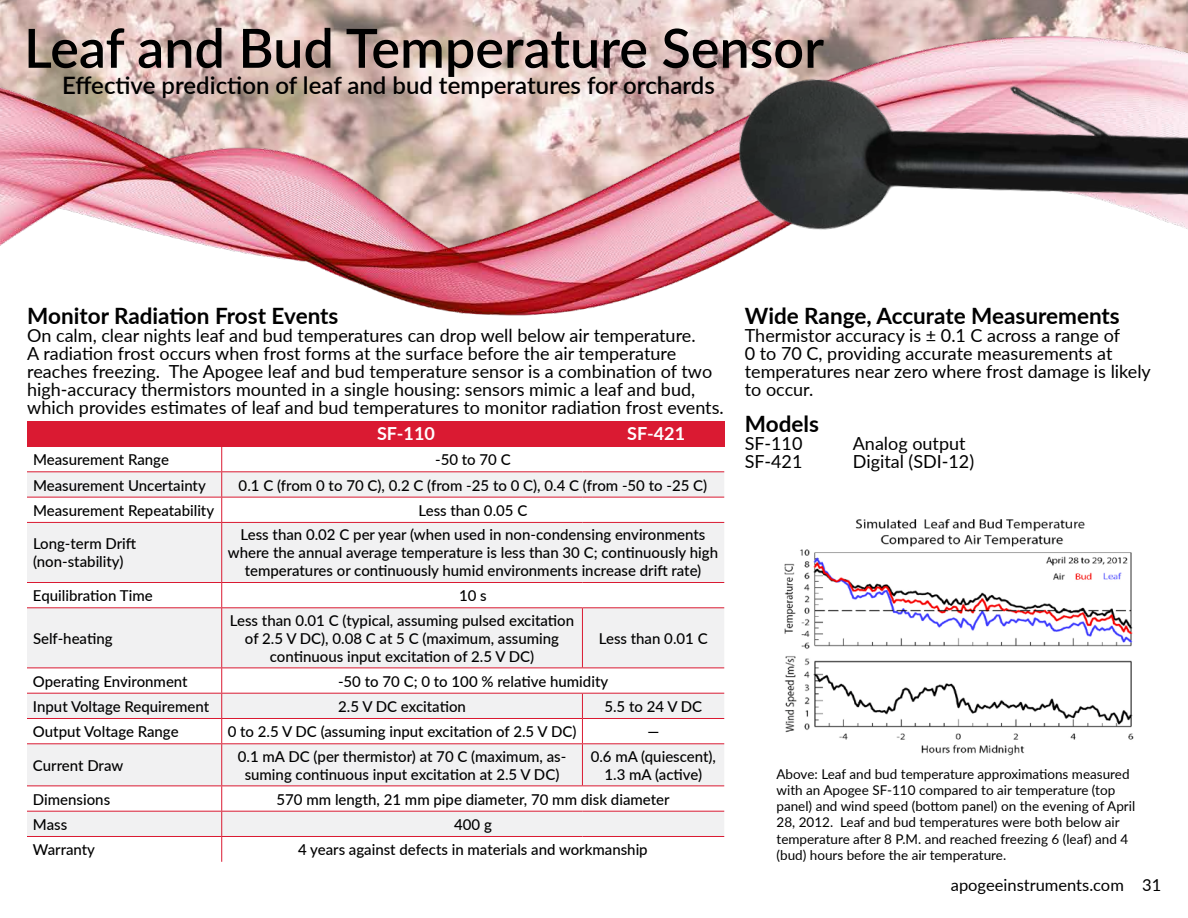
<style>
.page{position:relative;width:1188px;height:918px;background:#fff}
.page>*{position:absolute;margin:0;border:0;box-sizing:border-box;transform-origin:0 0}
.t1{font:600 54px "Lato";color:#000}
.t2{font:600 24px "Lato";color:#000}
.t3{font:700 22.5px "Lato";color:#000}
.t4{font:18px/18px "Lato";color:#000}
.t5{font:700 18px "Lato";color:#fff}
.t6{font:16.5px "Lato";color:#000}
.t7{font:500 15px/18px "Lato";color:#000;text-align:center}
.t8{font:13.5px/16.2px "Lato";color:#000}
</style>
<div class="page">
<svg style="left:0;top:0;width:720px;height:22px;background:#dabfbb"></svg>
<img style="left:0;top:22px;width:720px;height:294px">
<img style="left:720px;top:0;width:468px;height:263px">
<img style="left:784px;top:519px;width:350px;height:237px">
<svg style="left:27px;top:472px;width:697px;height:364px;fill:#f1f1f2"></svg>
<hr style="left:27px;top:471px;width:195px;height:1px;background:#da1a32">
<hr style="left:222px;top:471px;width:360px;height:1px;background:#da1a32">
<hr style="left:582px;top:471px;width:142px;height:1px;background:#da1a32">
<hr style="left:27px;top:497px;width:195px;height:1px;background:#da1a32">
<hr style="left:222px;top:497px;width:360px;height:1px;background:#da1a32">
<svg style="left:221px;top:447px;width:1px;height:75px"></svg>
<hr style="left:582px;top:497px;width:142px;height:1px;background:#da1a32">
<hr style="left:27px;top:522px;width:195px;height:1px;background:#da1a32">
<hr style="left:222px;top:522px;width:360px;height:1px;background:#da1a32">
<hr style="left:221px;top:523px;width:1px;height:59px;background:#da1a32">
<hr style="left:582px;top:522px;width:142px;height:1px;background:#da1a32">
<hr style="left:27px;top:582px;width:195px;height:1px;background:#da1a32">
<hr style="left:222px;top:582px;width:360px;height:1px;background:#da1a32">
<svg style="left:221px;top:583px;width:1px;height:24px"></svg>
<hr style="left:582px;top:582px;width:142px;height:1px;background:#da1a32">
<hr style="left:27px;top:607px;width:195px;height:1px;background:#da1a32">
<hr style="left:222px;top:607px;width:360px;height:1px;background:#da1a32">
<hr style="left:221px;top:608px;width:1px;height:60px;background:#da1a32">
<hr style="left:582px;top:607px;width:142px;height:1px;background:#da1a32">
<hr style="left:582px;top:608px;width:1px;height:60px;background:#da1a32">
<hr style="left:27px;top:668px;width:195px;height:1px;background:#da1a32">
<hr style="left:222px;top:668px;width:360px;height:1px;background:#da1a32">
<hr style="left:582px;top:668px;width:142px;height:1px;background:#da1a32">
<hr style="left:27px;top:693px;width:195px;height:1px;background:#da1a32">
<hr style="left:222px;top:693px;width:360px;height:1px;background:#da1a32">
<hr style="left:582px;top:693px;width:142px;height:1px;background:#da1a32">
<hr style="left:27px;top:718px;width:195px;height:1px;background:#da1a32">
<hr style="left:222px;top:718px;width:360px;height:1px;background:#da1a32">
<svg style="left:221px;top:668px;width:1px;height:75px"></svg>
<hr style="left:582px;top:718px;width:142px;height:1px;background:#da1a32">
<svg style="left:582px;top:694px;width:1px;height:49px"></svg>
<hr style="left:27px;top:743px;width:195px;height:1px;background:#da1a32">
<hr style="left:222px;top:743px;width:360px;height:1px;background:#da1a32">
<hr style="left:221px;top:744px;width:1px;height:42px;background:#da1a32">
<hr style="left:582px;top:743px;width:142px;height:1px;background:#da1a32">
<hr style="left:582px;top:744px;width:1px;height:42px;background:#da1a32">
<hr style="left:27px;top:786px;width:195px;height:1px;background:#da1a32">
<hr style="left:222px;top:786px;width:360px;height:1px;background:#da1a32">
<hr style="left:582px;top:786px;width:142px;height:1px;background:#da1a32">
<hr style="left:27px;top:811px;width:195px;height:1px;background:#da1a32">
<hr style="left:222px;top:811px;width:360px;height:1px;background:#da1a32">
<hr style="left:582px;top:811px;width:142px;height:1px;background:#da1a32">
<hr style="left:27px;top:836px;width:195px;height:1px;background:#da1a32">
<hr style="left:222px;top:836px;width:360px;height:1px;background:#da1a32">
<svg style="left:221px;top:786px;width:1px;height:76px"></svg>
<hr style="left:582px;top:836px;width:142px;height:1px;background:#da1a32">
<div style="left:27px;top:421px;width:697px;height:26px;background:#da1a32"></div>
<h1 class="t1" style="left:24px;top:9px;width:802px">Leaf and Bud Temperature Sensor</h1>
<h2 class="t2" style="left:62px;top:68px;width:654px">Effective prediction of leaf and bud temperatures for orchards</h2>
<h3 class="t3" style="left:27px;top:299px;width:313px">Monitor Radiation Frost Events</h3>
<p class="t4" style="left:27px;top:326px;width:698px">On calm, clear nights leaf and bud temperatures can drop well below air temperature.<br>A radiation frost occurs when frost forms at the surface before the air temperature reaches freezing. The Apogee leaf and bud temperature sensor is a combination of two high-accuracy thermistors mounted in a single housing: sensors mimic a leaf and bud, which provides estimates of leaf and bud temperatures to monitor radiation frost events.</p>
<h3 class="t3" style="left:745px;top:299px;width:376px">Wide Range, Accurate Measurements</h3>
<p class="t4" style="left:745px;top:326px;width:408px">Thermistor accuracy is ± 0.1 C across a range of<br>0 to 70 C, providing accurate measurements at temperatures near zero where frost damage is likely to occur.</p>
<h3 class="t3" style="left:745px;top:407px;width:76px">Models</h3>
<p class="t4" style="left:745px;top:434px;width:59px">SF-110</p>
<p class="t4" style="left:853px;top:434px;width:114px">Analog output</p>
<p class="t5" style="left:377px;top:421px;width:59px">SF-110</p>
<p class="t5" style="left:627px;top:421px;width:59px">SF-421</p>
<p class="t7" style="left:33px;top:450px;width:137px">Measurement Range</p>
<p class="t4" style="left:745px;top:452px;width:59px">SF-421</p>
<p class="t4" style="left:853px;top:452px;width:123px">Digital (SDI-12)</p>
<p class="t7" style="left:435px;top:450px;width:77px">-50 to 70 C</p>
<p class="t7" style="left:33px;top:475px;width:174px">Measurement Uncertainty</p>
<p class="t7" style="left:239px;top:475px;width:470px">0.1 C (from 0 to 70 C), 0.2 C (from -25 to 0 C), 0.4 C (from -50 to -25 C)</p>
<p class="t7" style="left:33px;top:501px;width:183px">Measurement Repeatability</p>
<p class="t7" style="left:419px;top:501px;width:110px">Less than 0.05 C</p>
<p class="t7" style="left:33px;top:534px;width:105px;text-align:left">Long-term Drift (non-stability)</p>
<p class="t7" style="left:228px;top:525px;width:492px">Less than 0.02 C per year (when used in non-condensing environments where the annual average temperature is less than 30 C; continuously high temperatures or continuously humid environments increase drift rate)</p>
<p class="t7" style="left:33px;top:586px;width:121px">Equilibration Time</p>
<p class="t7" style="left:459px;top:586px;width:29px">10 s</p>
<p class="t7" style="left:33px;top:629px;width:81px">Self-heating</p>
<p class="t7" style="left:230px;top:611px;width:346px">Less than 0.01 C (typical, assuming pulsed excitation of 2.5 V DC), 0.08 C at 5 C (maximum, assuming continuous input excitation of 2.5 V DC)</p>
<p class="t7" style="left:599px;top:629px;width:110px">Less than 0.01 C</p>
<p class="t7" style="left:33px;top:671px;width:156px">Operating Environment</p>
<p class="t7" style="left:338px;top:671px;width:272px">-50 to 70 C; 0 to 100 % relative humidity</p>
<p class="t7" style="left:33px;top:697px;width:178px">Input Voltage Requirement</p>
<p class="t7" style="left:338px;top:697px;width:129px">2.5 V DC excitation</p>
<p class="t7" style="left:604px;top:697px;width:99px">5.5 to 24 V DC</p>
<p class="t7" style="left:33px;top:722px;width:147px">Output Voltage Range</p>
<p class="t7" style="left:228px;top:722px;width:350px">0 to 2.5 V DC (assuming input excitation of 2.5 V DC)</p>
<p class="t7" style="left:647px;top:722px;width:13px">―</p>
<p class="t7" style="left:33px;top:756px;width:92px">Current Draw</p>
<p class="t7" style="left:238px;top:747px;width:330px">0.1 mA DC (per thermistor) at 70 C (maximum, as&shy;suming continuous input excitation at 2.5 V DC)</p>
<p class="t7" style="left:591px;top:747px;width:127px">0.6 mA (quiescent),<br>1.3 mA (active)</p>
<p class="t7" style="left:33px;top:789px;width:79px">Dimensions</p>
<p class="t7" style="left:277px;top:789px;width:395px">570 mm length, 21 mm pipe diameter, 70 mm disk diameter</p>
<p class="t7" style="left:33px;top:815px;width:36px">Mass</p>
<p class="t7" style="left:454px;top:815px;width:39px">400 g</p>
<p class="t7" style="left:33px;top:840px;width:64px">Warranty</p>
<p class="t7" style="left:298px;top:840px;width:351px">4 years against defects in materials and workmanship</p>
<p class="t8" style="left:777px;top:765px;width:360px">Above: Leaf and bud temperature approximations measured with an Apogee SF-110 compared to air temperature (top panel) and wind speed (bottom panel) on the evening of April 28, 2012. Leaf and bud temperatures were both below air temperature after 8 P.M. and reached freezing 6 (leaf) and 4 (bud) hours before the air temperature.</p>
<p class="t6" style="left:951px;top:873px;width:212px">apogeeinstruments.com 31</p>
</div>
